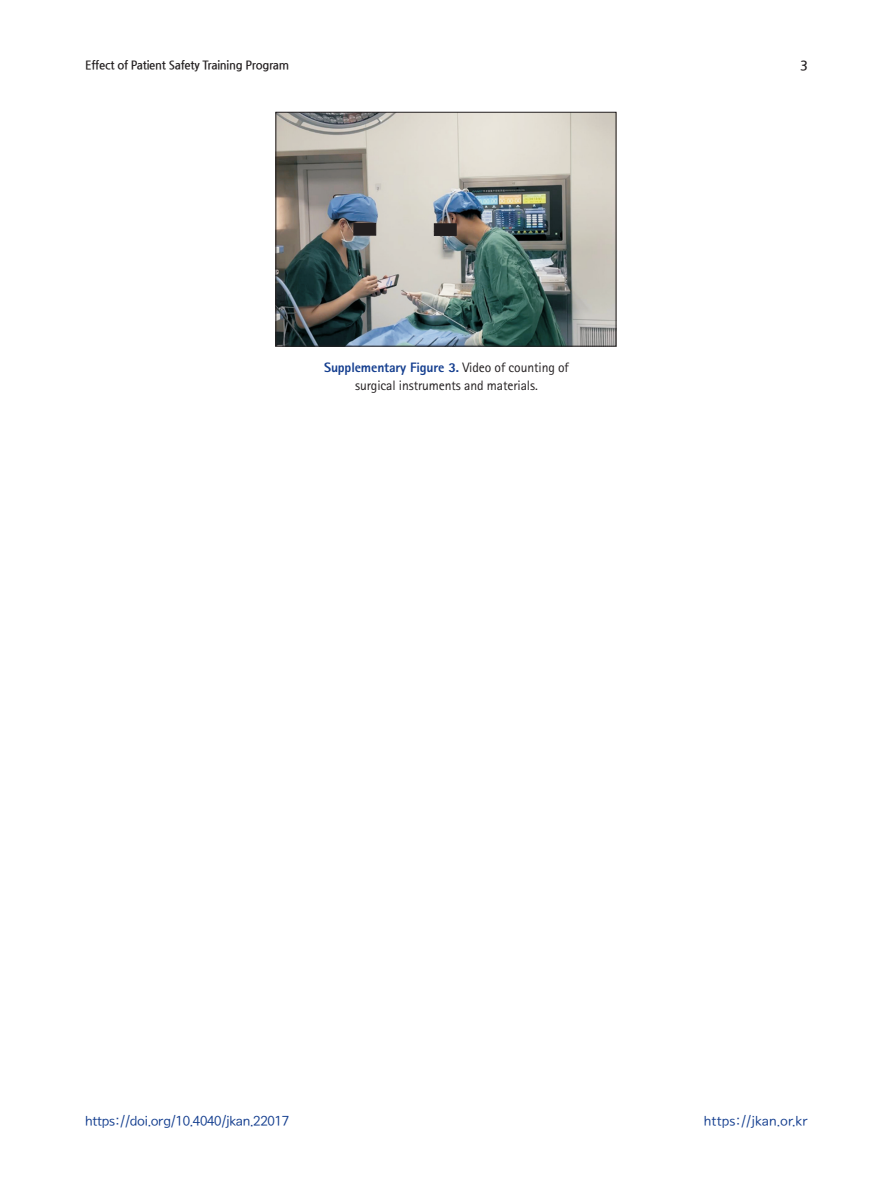
<style>
.page{position:relative;width:893px;height:1191px;background:#fff}
.page>*{position:absolute;margin:0;border:0;box-sizing:border-box;transform-origin:0 0}
.t1{font:13.65px/18px "Rotis Sans Serif Std";letter-spacing:-.01em;color:#231f20;text-align:center}
.t2{font:13.5px "Seoul Namsan M";letter-spacing:-.025em;color:#143e8f}
.t3{font:13.5px "Seoul Namsan M";color:#143e8f}
.t4{font:700 13.5px "Nanum Gothic";color:#231f20;scale:.95 1}
.t5{font:700 12px "Nanum Gothic";letter-spacing:-.02em;color:#231f20;scale:.95 1}
.s1{font-weight:800;color:#143e8f}
</style>
<div class="page">
<img style="left:278px;top:114px;width:336px;height:230px">
<div style="left:276px;top:112px;width:340px;height:234px;border:1px solid #231f20"></div>
<div style="left:354px;top:223px;width:22px;height:12px;background:#231f20"></div>
<div style="left:434px;top:224px;width:22px;height:12px;background:#231f20"></div>
<p class="t5" style="left:85px;top:59px;width:216px">Effect of Patient Safety Training Program</p>
<p class="t1" style="left:324px;top:358px;width:246px"><span class="s1">Supplementary Figure 3.</span> Video of counting of surgical instruments and materials.</p>
<p class="t4" style="left:800px;top:59px;width:10px">3</p>
<p class="t2" style="left:85px;top:1114px;width:206px">https://doi.org/10.4040/jkan.22017</p>
<p class="t3" style="left:704px;top:1114px;width:106px">https://jkan.or.kr</p>
</div>
